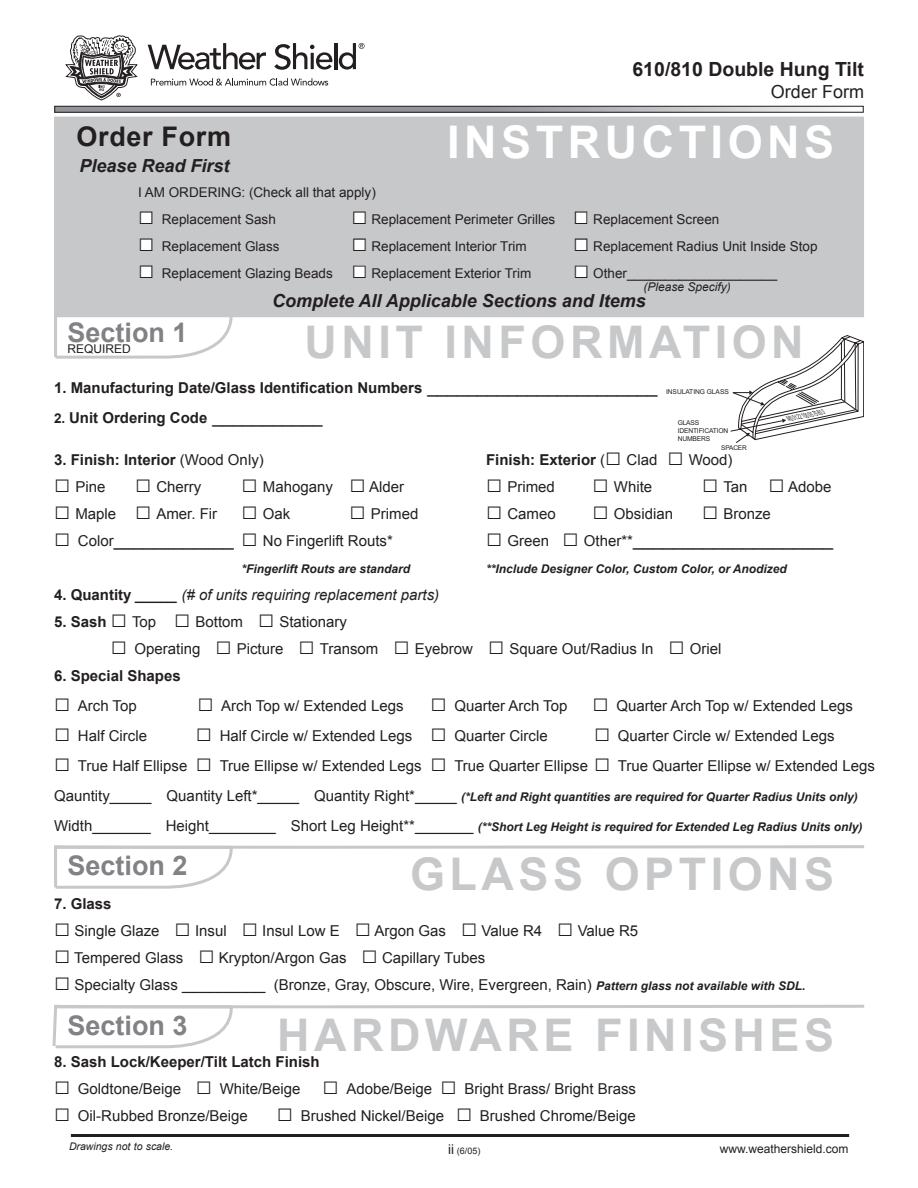
<style>
.page{position:relative;width:918px;height:1188px;background:#fff}
.page>*{position:absolute;margin:0;border:0;box-sizing:border-box;transform-origin:0 0}
.t1{font:700 45px "Arial";letter-spacing:.1em;color:#c7c8ca}
.t2{font:700 45px "Arial";letter-spacing:.1em;color:#fff}
.t3{font:700 27px "Arial";color:#808285}
.t4{font:700 27px "Arial";letter-spacing:.025em;color:#231f20}
.t5{font:700 19.5px "Arial";color:#231f20}
.t6{font:italic 700 18px "Arial";color:#231f20}
.t7{font:18px "Arial";color:#231f20}
.t8{font:15px "Arial";color:#231f20}
.t9{font:700 15px "Arial";color:#231f20}
.t10{font:italic 15px "Arial";color:#231f20}
.t11{font:13.5px "Arial";color:#231f20}
.t12{font:italic 700 12px "Arial";color:#231f20}
.t13{font:12px "Arial";color:#231f20}
.t14{font:italic 12px "Arial";color:#231f20}
.t15{font:italic 10.5px "Arial";color:#231f20}
.t16{font:9px "Arial";color:#231f20}
.t17{font:italic 7.35px "Arial";color:#231f20;scale:.52 1}
.t18{font:6.75px/7.9px "Arial";letter-spacing:-.02em;color:#231f20}
.t19{font:6.45px "Arial";letter-spacing:-.02em;color:#231f20}
.s1{font-weight:700;font-size:27px}
.s2{font-weight:400;font-size:18px}
.s3{font-size:13.5px}
.s4{font-weight:400}
.s5{font-size:27px}
.s6{font-size:18px}
.s7{font-size:15px}
.s8{font-weight:700;font-style:normal}
.s9{font-weight:700}
.s10{font-weight:400;font-style:normal;font-size:15px}
.s11{font-weight:700;font-style:italic;font-size:12px}
</style>
<div class="page">
<hr style="left:71px;top:1134px;width:778px;height:3px;background:#231f20">
<svg style="left:148px;top:43px;width:118px;height:27px"></svg>
<svg style="left:274px;top:43px;width:58px;height:27px"></svg>
<hr style="left:334px;top:43px;width:3px;height:26px;background:#231f20">
<svg style="left:339px;top:43px;width:26px;height:27px"></svg>
<svg style="left:151px;top:78px;width:178px;height:8px"></svg>
<svg style="left:65px;top:35px;width:73px;height:66px"></svg>
<svg style="left:57px;top:108px;width:782px;height:2px;background:#a8aaad"></svg>
<div style="left:55px;top:106px;width:808px;height:6px;border:1px solid #231f20"></div>
<div style="left:56px;top:118px;width:807px;height:198px;background:#c7c8ca"></div>
<div style="left:54px;top:117px;width:810px;height:200px;border:3px solid #c7c8ca"></div>
<svg style="left:54px;top:311px;width:180px;height:48px"></svg>
<svg style="left:54px;top:845px;width:810px;height:44px"></svg>
<svg style="left:52px;top:1004px;width:813px;height:45px"></svg>
<div style="left:140px;top:212px;width:12px;height:11px;background:#fff"></div>
<div style="left:140px;top:239px;width:12px;height:11px;background:#fff"></div>
<div style="left:140px;top:266px;width:12px;height:11px;background:#fff"></div>
<div style="left:354px;top:266px;width:12px;height:12px;background:#fff"></div>
<div style="left:354px;top:240px;width:12px;height:10px;background:#fff"></div>
<div style="left:354px;top:212px;width:12px;height:11px;background:#fff"></div>
<div style="left:575px;top:240px;width:12px;height:10px;background:#fff"></div>
<svg style="left:730px;top:335px;width:134px;height:108px"></svg>
<div style="left:575px;top:266px;width:12px;height:12px;background:#fff"></div>
<div style="left:576px;top:212px;width:12px;height:11px;background:#fff"></div>
<h2 class="t4" style="left:77px;top:119px;width:156px">Order Form</h2>
<p class="t6" style="left:80px;top:154px;width:152px">Please Read First</p>
<h3 class="t5" style="left:632px;top:56px;width:233px">610/810 Double Hung Tilt</h3>
<p class="t7" style="left:771px;top:80px;width:95px">Order Form</p>
<h1 class="t2" style="left:447px;top:113px;width:388px">INSTRUCTIONS</h1>
<p class="t11" style="left:138px;top:184px;width:239px">I AM ORDERING: (Check all that apply)</p>
<p class="t11" style="left:138px;top:211px;width:139px"><span class="s1">□</span> Replacement Sash</p>
<p class="t11" style="left:138px;top:238px;width:143px"><span class="s1">□</span> Replacement Glass</p>
<p class="t11" style="left:138px;top:265px;width:196px"><span class="s1">□</span> Replacement Glazing Beads</p>
<p class="t11" style="left:351px;top:211px;width:205px"><span class="s1">□</span> Replacement Perimeter Grilles</p>
<p class="t11" style="left:351px;top:238px;width:177px"><span class="s1">□</span> Replacement Interior Trim</p>
<p class="t11" style="left:351px;top:265px;width:181px"><span class="s1">□</span> Replacement Exterior Trim</p>
<p class="t11" style="left:573px;top:211px;width:148px"><span class="s1">□</span> Replacement Screen</p>
<p class="t11" style="left:573px;top:238px;width:246px"><span class="s1">□</span> Replacement Radius Unit Inside Stop</p>
<p class="t11" style="left:573px;top:265px;width:205px"><span class="s1">□</span> Other____________________</p>
<p class="t14" style="left:644px;top:279px;width:89px">(Please Specify)</p>
<p class="t6" style="left:272px;top:289px;width:375px">Complete All Applicable Sections and Items</p>
<h2 class="t3" style="left:68px;top:315px;width:122px">Section 1</h2>
<p class="t13" style="left:68px;top:341px;width:65px">REQUIRED</p>
<h1 class="t1" style="left:305px;top:313px;width:501px">UNIT INFORMATION</h1>
<p class="t9" style="left:54px;top:377px;width:605px">1. Manufacturing Date/Glass Identification Numbers <span class="s2">_______________________</span></p>
<p class="t9" style="left:54px;top:407px;width:270px"><span class="s3">2.</span> Unit Ordering Code <span class="s2">___________</span></p>
<p class="t9" style="left:54px;top:449px;width:211px">3. Finish: Interior <span class="s4">(Wood Only)</span></p>
<p class="t9" style="left:486px;top:449px;width:248px">Finish: Exterior <span class="s4">(</span><span class="s5">□</span> <span class="s4">Clad</span> <span class="s5">□</span> <span class="s4">Wood)</span></p>
<p class="t8" style="left:54px;top:476px;width:149px"><span class="s1">□</span> Pine <span class="s1">□</span> Cherry</p>
<p class="t8" style="left:242px;top:476px;width:164px"><span class="s1">□</span> Mahogany <span class="s1">□</span> Alder</p>
<p class="t8" style="left:486px;top:476px;width:70px"><span class="s1">□</span> Primed</p>
<p class="t8" style="left:593px;top:476px;width:61px"><span class="s1">□</span> White</p>
<p class="t8" style="left:702px;top:476px;width:131px"><span class="s1">□</span> Tan <span class="s1">□</span> Adobe</p>
<p class="t8" style="left:54px;top:503px;width:238px"><span class="s1">□</span> Maple <span class="s1">□</span> Amer. Fir <span class="s1">□</span> Oak</p>
<p class="t8" style="left:350px;top:503px;width:70px"><span class="s1">□</span> Primed</p>
<p class="t8" style="left:486px;top:503px;width:71px"><span class="s1">□</span> Cameo</p>
<p class="t8" style="left:593px;top:503px;width:180px"><span class="s1">□</span> Obsidian <span class="s1">□</span> Bronze</p>
<p class="t8" style="left:54px;top:530px;width:340px"><span class="s1">□</span> Color<span class="s6">____________</span> <span class="s1">□</span> No Fingerlift Routs*</p>
<p class="t7" style="left:486px;top:527px;width:349px"><span class="s1">□</span> <span class="s7">Green</span> <span class="s1">□</span> <span class="s7">Other**</span>____________________</p>
<p class="t12" style="left:242px;top:561px;width:170px">*Fingerlift Routs are standard</p>
<p class="t12" style="left:486px;top:561px;width:302px">**Include Designer Color, Custom Color, or Anodized</p>
<p class="t10" style="left:54px;top:585px;width:387px"><span class="s8">4. Quantity</span> _____ (# of units requiring replacement parts)</p>
<p class="t8" style="left:54px;top:611px;width:294px"><span class="s9">5. Sash</span> <span class="s1">□</span> Top <span class="s1">□</span> Bottom <span class="s1">□</span> Stationary</p>
<p class="t8" style="left:111px;top:638px;width:612px"><span class="s1">□</span> Operating <span class="s1">□</span> Picture <span class="s1">□</span> Transom <span class="s1">□</span> Eyebrow <span class="s1">□</span> Square Out/Radius In <span class="s1">□</span> Oriel</p>
<p class="t9" style="left:54px;top:665px;width:128px">6. Special Shapes</p>
<p class="t8" style="left:54px;top:695px;width:84px"><span class="s1">□</span> Arch Top</p>
<p class="t8" style="left:197px;top:695px;width:657px"><span class="s1">□</span> Arch Top w/ Extended Legs <span class="s1">□</span> Quarter Arch Top <span class="s1">□</span> Quarter Arch Top w/ Extended Legs</p>
<p class="t8" style="left:54px;top:725px;width:94px"><span class="s1">□</span> Half Circle</p>
<p class="t8" style="left:196px;top:725px;width:353px"><span class="s1">□</span> Half Circle w/ Extended Legs <span class="s1">□</span> Quarter Circle</p>
<p class="t8" style="left:594px;top:725px;width:242px"><span class="s1">□</span> Quarter Circle w/ Extended Legs</p>
<p class="t8" style="left:54px;top:755px;width:822px"><span class="s1">□</span> True Half Ellipse <span class="s1">□</span> True Ellipse w/ Extended Legs <span class="s1">□</span> True Quarter Ellipse <span class="s1">□</span> True Quarter Ellipse w/ Extended Legs</p>
<p class="t12" style="left:54px;top:789px;width:805px"><span class="s10">Qauntity_____ Quantity Left*_____ Quantity Right*_____</span> (*Left and Right quantities are required for Quarter Radius Units only)</p>
<p class="t12" style="left:54px;top:819px;width:810px"><span class="s10">Width_______ Height________ Short Leg Height**_______</span> (**Short Leg Height is required for Extended Leg Radius Units only)</p>
<p class="t18" style="left:666px;top:388px;width:64px">INSULATING GLASS</p>
<p class="t17" style="left:788px;top:416px;width:74px;rotate:-12deg">M001221000575803</p>
<p class="t18" style="left:678px;top:419px;width:52px">GLASS<br>IDENTIFICATION<br>NUMBERS</p>
<p class="t19" style="left:721px;top:445px;width:27px">SPACER</p>
<h2 class="t3" style="left:68px;top:848px;width:122px">Section 2</h2>
<h1 class="t1" style="left:410px;top:844px;width:426px">GLASS OPTIONS</h1>
<p class="t9" style="left:54px;top:894px;width:59px">7. Glass</p>
<p class="t8" style="left:54px;top:921px;width:586px"><span class="s1">□</span> Single Glaze <span class="s1">□</span> Insul <span class="s1">□</span> Insul Low E <span class="s1">□</span> Argon Gas <span class="s1">□</span> Value R4 <span class="s1">□</span> Value R5</p>
<p class="t8" style="left:54px;top:948px;width:433px"><span class="s1">□</span> Tempered Glass <span class="s1">□</span> Krypton/Argon Gas <span class="s1">□</span> Capillary Tubes</p>
<p class="t8" style="left:54px;top:975px;width:753px"><span class="s1">□</span> Specialty Glass __________ (Bronze, Gray, Obscure, Wire, Evergreen, Rain) <span class="s11">Pattern glass not available with SDL.</span></p>
<h2 class="t3" style="left:68px;top:1007px;width:122px">Section 3</h2>
<h1 class="t1" style="left:277px;top:1005px;width:559px">HARDWARE FINISHES</h1>
<p class="t9" style="left:54px;top:1052px;width:267px">8. Sash Lock/Keeper/Tilt Latch Finish</p>
<p class="t8" style="left:54px;top:1079px;width:584px"><span class="s1">□</span> Goldtone/Beige <span class="s1">□</span> White/Beige <span class="s1">□</span> Adobe/Beige <span class="s1">□</span> Bright Brass/ Bright Brass</p>
<p class="t8" style="left:54px;top:1106px;width:195px"><span class="s1">□</span> Oil-Rubbed Bronze/Beige</p>
<p class="t8" style="left:277px;top:1106px;width:360px"><span class="s1">□</span> Brushed Nickel/Beige <span class="s1">□</span> Brushed Chrome/Beige</p>
<p class="t15" style="left:69px;top:1139px;width:106px">Drawings not to scale.</p>
<p class="t16" style="left:448px;top:1145px;width:34px"><span class="s3">ii</span> (6/05)</p>
<p class="t13" style="left:720px;top:1141px;width:130px">www.weathershield.com</p>
</div>
